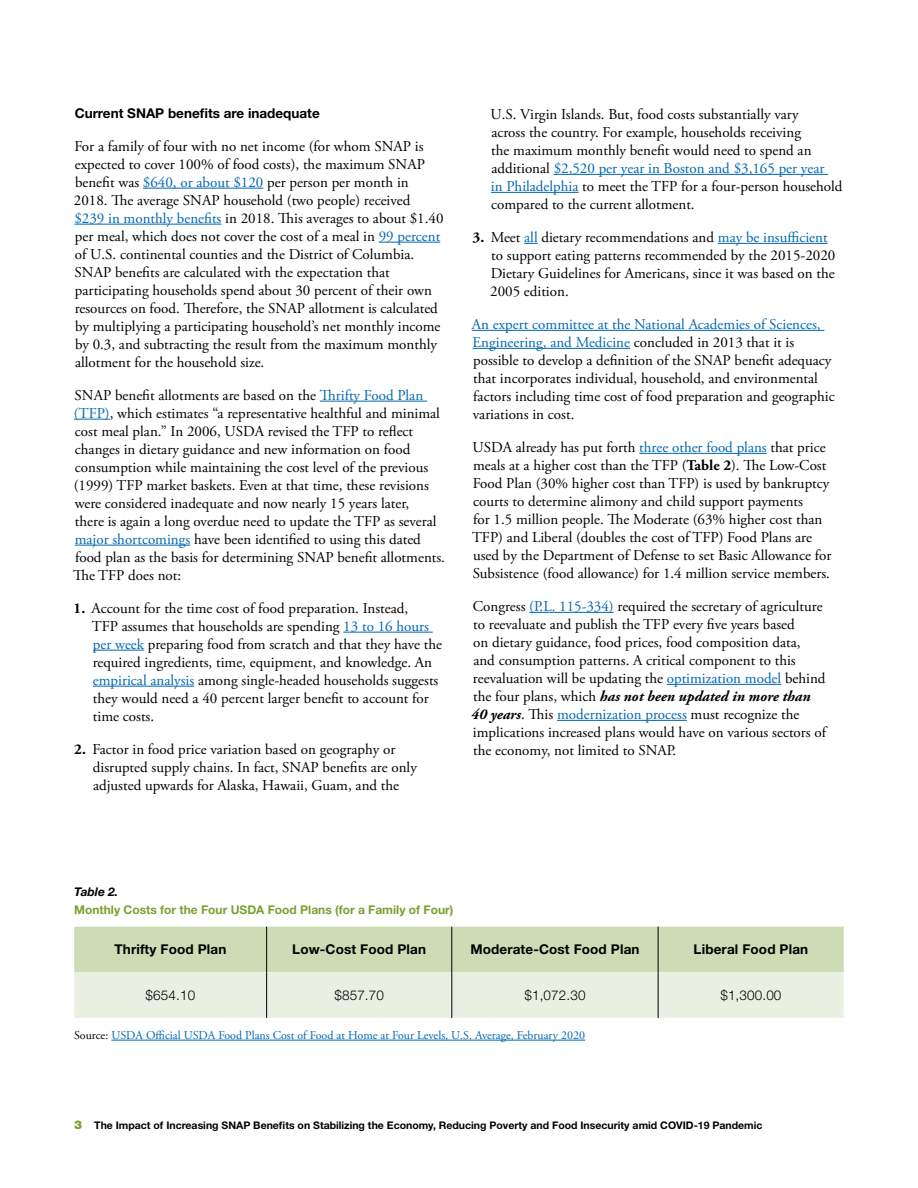
<style>
.page{position:relative;width:918px;height:1188px;background:#fff}
.page>*{position:absolute;margin:0;border:0;box-sizing:border-box;transform-origin:0 0}
.Text_1{font:15px/18px "Adobe Garamond Pro";color:#000}
.Box_Text{font:700 13.5px "Helvetica Neue LT Std";letter-spacing:.01em;color:#000}
.Text_1-2{font:700 13.5px "Helvetica Neue LT Std";color:#000}
.Box_Text-2{font:300 13.5px "Helvetica Neue LT Std";letter-spacing:.01em;color:#000}
.Text_1-3{font:12px "Adobe Garamond Pro";color:#0067b1}
.Figure_Heading{font:700 12px "Helvetica Neue LT Std";color:#78a22f}
.Figure_Label{font:italic 700 12px "Helvetica Neue LT Std";color:#000}
.t1{font:700 10.5px "Helvetica Neue LT Std";color:#000}
.s1{color:#0067b1}
.s2{font-weight:700}
.s3{font-weight:700;font-style:italic}
.s4{color:#000}
.s5{font-weight:900;font-size:12px;color:#78a22f}
</style>
<div class="page">
<hr style="left:143px;top:188px;width:120px;height:1px;background:#0067b1">
<hr style="left:74px;top:224px;width:147px;height:1px;background:#0067b1">
<hr style="left:379px;top:242px;width:61px;height:1px;background:#0067b1">
<hr style="left:320px;top:401px;width:107px;height:1px;background:#0067b1">
<hr style="left:74px;top:419px;width:36px;height:1px;background:#0067b1">
<hr style="left:75px;top:545px;width:115px;height:1px;background:#0067b1">
<hr style="left:343px;top:632px;width:90px;height:1px;background:#0067b1">
<hr style="left:93px;top:650px;width:51px;height:1px;background:#0067b1">
<hr style="left:93px;top:686px;width:101px;height:1px;background:#0067b1">
<hr style="left:554px;top:174px;width:274px;height:1px;background:#0067b1">
<hr style="left:491px;top:192px;width:87px;height:1px;background:#0067b1">
<svg style="left:524px;top:243px;width:14px;height:1px"></svg>
<hr style="left:718px;top:243px;width:110px;height:1px;background:#0067b1">
<hr style="left:472px;top:330px;width:352px;height:1px;background:#0067b1">
<hr style="left:473px;top:348px;width:157px;height:1px;background:#0067b1">
<hr style="left:639px;top:453px;width:128px;height:1px;background:#0067b1">
<hr style="left:529px;top:612px;width:85px;height:1px;background:#0067b1">
<hr style="left:667px;top:684px;width:114px;height:1px;background:#0067b1">
<hr style="left:557px;top:720px;width:130px;height:1px;background:#0067b1">
<hr style="left:111px;top:1040px;width:474px;height:1px;background:#0067b1">
<svg style="left:74px;top:927px;width:770px;height:91px;background:#dbe5cb"></svg>
<hr style="left:266px;top:927px;width:1px;height:45px;background:#000">
<hr style="left:451px;top:927px;width:1px;height:45px;background:#000">
<hr style="left:658px;top:927px;width:1px;height:45px;background:#000">
<hr style="left:266px;top:972px;width:1px;height:46px;background:#000">
<hr style="left:451px;top:972px;width:1px;height:46px;background:#000">
<hr style="left:658px;top:972px;width:1px;height:46px;background:#000">
<p class="Text_1-2" style="left:75px;top:104px;width:247px">Current SNAP benefits are inadequate</p>
<p class="Text_1" style="left:74px;top:137px;width:371px">For a family of four with no net income (for whom SNAP is expected to cover 100% of food costs), the maximum SNAP benefit was <span class="s1">$640, or about $120</span> per person per month in 2018. The average SNAP household (two people) received <span class="s1">$239 in monthly benefits</span> in 2018. This averages to about $1.40 per meal, which does not cover the cost of a meal in <span class="s1">99 percent </span>of U.S. continental counties and the District of Columbia.<br>SNAP benefits are calculated with the expectation that participating households spend about 30 percent of their own resources on food. Therefore, the SNAP allotment is calculated by multiplying a participating household’s net monthly income by 0.3, and subtracting the result from the maximum monthly allotment for the household size.</p>
<p class="Text_1" style="left:73px;top:386px;width:373px">SNAP benefit allotments are based on the <span class="s1">Thrifty Food Plan (TFP)</span>, which estimates “a representative healthful and minimal cost meal plan.” In 2006, USDA revised the TFP to reflect changes in dietary guidance and new information on food consumption while maintaining the cost level of the previous (1999) TFP market baskets. Even at that time, these revisions were considered inadequate and now nearly 15 years later,<br>there is again a long overdue need to update the TFP as several <span class="s1">major shortcomings</span> have been identified to using this dated food plan as the basis for determining SNAP benefit allotments.<br>The TFP does not:</p>
<p class="Text_1" style="left:92px;top:599px;width:352px;text-indent:-18px"><span class="s2">1.</span> Account for the time cost of food preparation. Instead,<br>TFP assumes that households are spending <span class="s1">13 to 16 hours per week</span> preparing food from scratch and that they have the required ingredients, time, equipment, and knowledge. An <span class="s1">empirical analysis</span> among single-headed households suggests they would need a 40 percent larger benefit to account for time costs.</p>
<p class="Text_1" style="left:93px;top:740px;width:326px;text-indent:-19px"><span class="s2">2.</span> Factor in food price variation based on geography or disrupted supply chains. In fact, SNAP benefits are only adjusted upwards for Alaska, Hawaii, Guam, and the</p>
<p class="Text_1" style="left:491px;top:106px;width:354px">U.S. Virgin Islands. But, food costs substantially vary<br>across the country. For example, households receiving<br>the maximum monthly benefit would need to spend an additional <span class="s1">$2,520 per year in Boston and $3,165 per year<br>in Philadelphia</span> to meet the TFP for a four-person household compared to the current allotment.</p>
<p class="Text_1" style="left:490px;top:229px;width:347px;text-indent:-18px"><span class="s2">3.</span> Meet <span class="s1">all</span> dietary recommendations and <span class="s1">may be insufficient </span>to support eating patterns recommended by the 2015-2020<br>Dietary Guidelines for Americans, since it was based on the 2005 edition.</p>
<p class="Text_1" style="left:472px;top:316px;width:364px"><span class="s1">An expert committee at the National Academies of Sciences, Engineering, and Medicine</span> concluded in 2013 that it is possible to develop a definition of the SNAP benefit adequacy that incorporates individual, household, and environmental factors including time cost of food preparation and geographic variations in cost.</p>
<p class="Text_1" style="left:472px;top:439px;width:361px">USDA already has put forth <span class="s1">three other food plans</span> that price meals at a higher cost than the TFP (<span class="s2">Table 2</span>). The Low-Cost Food Plan (30% higher cost than TFP) is used by bankruptcy courts to determine alimony and child support payments<br>for 1.5 million people. The Moderate (63% higher cost than TFP) and Liberal (doubles the cost of TFP) Food Plans are used by the Department of Defense to set Basic Allowance for Subsistence (food allowance) for 1.4 million service members.</p>
<p class="Text_1" style="left:471px;top:598px;width:356px">Congress <span class="s1">(P.L. 115-334)</span> required the secretary of agriculture to reevaluate and publish the TFP every five years based<br>on dietary guidance, food prices, food composition data,<br>and consumption patterns. A critical component to this reevaluation will be updating the <span class="s1">optimization model</span> behind the four plans, which <span class="s3">has not been updated in more than 40 years</span>. This <span class="s1">modernization process</span> must recognize the implications increased plans would have on various sectors of the economy, not limited to SNAP.</p>
<p class="Figure_Label" style="left:74px;top:884px;width:46px">Table 2.</p>
<p class="Figure_Heading" style="left:74px;top:902px;width:381px">Monthly Costs for the Four USDA Food Plans (for a Family of Four)</p>
<p class="Box_Text" style="left:114px;top:941px;width:113px">Thrifty Food Plan</p>
<p class="Box_Text" style="left:292px;top:941px;width:135px">Low-Cost Food Plan</p>
<p class="Box_Text" style="left:470px;top:941px;width:171px">Moderate-Cost Food Plan</p>
<p class="Box_Text" style="left:694px;top:941px;width:116px">Liberal Food Plan</p>
<p class="Box_Text-2" style="left:146px;top:987px;width:51px">$654.10</p>
<p class="Box_Text-2" style="left:334px;top:987px;width:51px">$857.70</p>
<p class="Box_Text-2" style="left:524px;top:987px;width:63px">$1,072.30</p>
<p class="Box_Text-2" style="left:720px;top:987px;width:63px">$1,300.00</p>
<p class="Text_1-3" style="left:74px;top:1028px;width:512px"><span class="s4">Source:</span> USDA Official USDA Food Plans Cost of Food at Home at Four Levels, U.S. Average, February 2020</p>
<p class="t1" style="left:74px;top:1119px;width:690px"><span class="s5">3</span> The Impact of Increasing SNAP Benefits on Stabilizing the Economy, Reducing Poverty and Food Insecurity amid COVID-19 Pandemic</p>
</div>
